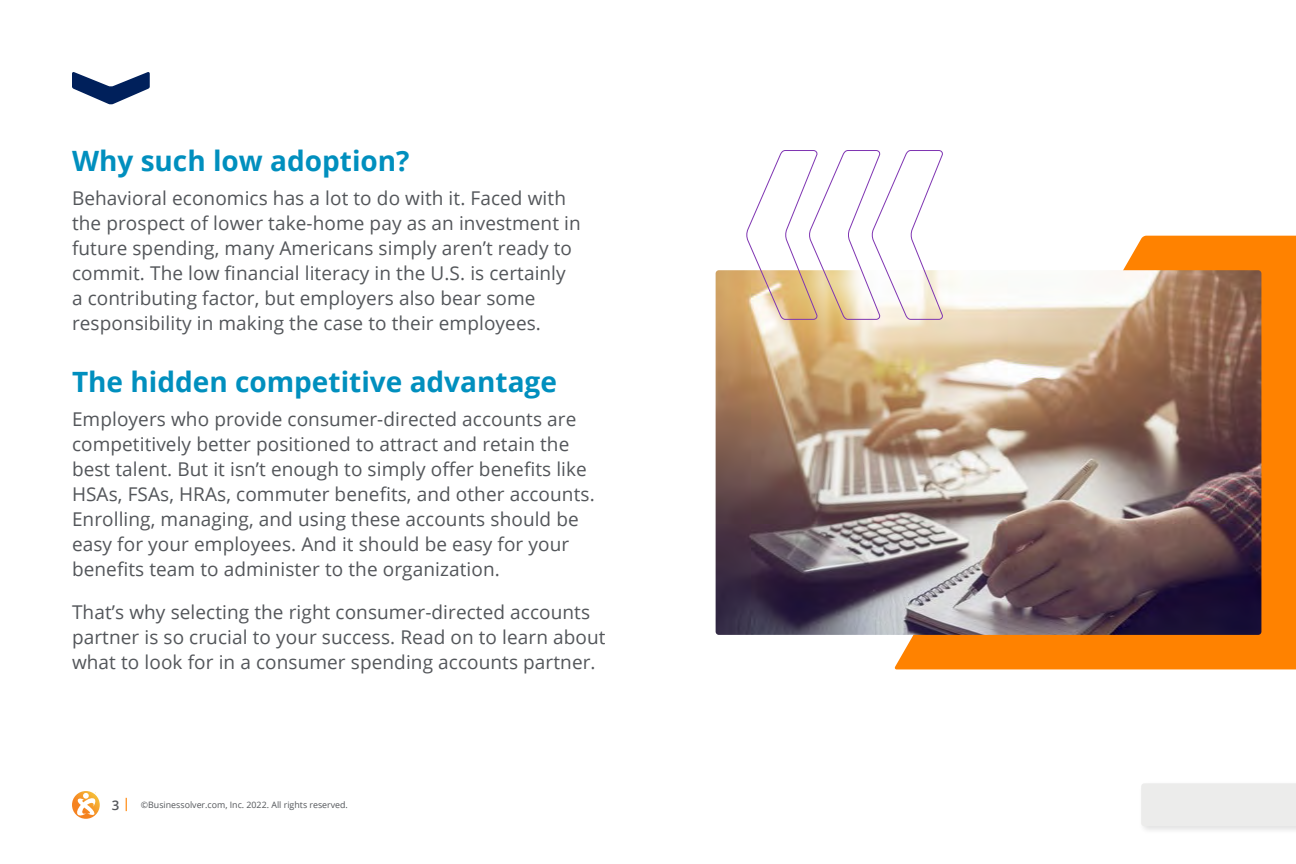
<style>
.page{position:relative;width:1296px;height:864px;background:#fff}
.page>*{position:absolute;margin:0;border:0;box-sizing:border-box;transform-origin:0 0}
.t1{font:700 28px "Open Sans";color:#008fbe}
.t2{font:19px/25px "Open Sans";letter-spacing:.005em;color:#53565a}
.t3{font:8.8px "Open Sans";color:#53565a}
.s1{font-weight:600;font-size:13.2px}
.s2{font-weight:600;font-size:13.2px;color:#ff8200}
</style>
<div class="page">
<svg style="left:72px;top:72px;width:78px;height:33px"></svg>
<svg style="left:894px;top:236px;width:402px;height:433px;fill:#ff8200"></svg>
<img style="left:716px;top:270px;width:545px;height:365px">
<svg style="left:745px;top:150px;width:199px;height:170px"></svg>
<svg style="left:72px;top:791px;width:28px;height:28px"></svg>
<div style="left:1139px;top:781px;width:157px;height:54px;background:#000;opacity:.12"></div>
<div style="left:1141px;top:783px;width:155px;height:43px;background:#ececeb"></div>
<h1 class="t1" style="left:72px;top:142px;width:339px">Why such low adoption?</h1>
<p class="t2" style="left:72px;top:186px;width:510px">Behavioral economics has a lot to do with it. Faced with the prospect of lower take-home pay as an investment in future spending, many Americans simply aren’t ready to commit. The low financial literacy in the U.S. is certainly a contributing factor, but employers also bear some responsibility in making the case to their employees.</p>
<h1 class="t1" style="left:72px;top:363px;width:486px">The hidden competitive advantage</h1>
<p class="t2" style="left:72px;top:407px;width:524px">Employers who provide consumer-directed accounts are competitively better positioned to attract and retain the best talent. But it isn’t enough to simply offer benefits like HSAs, FSAs, HRAs, commuter benefits, and other accounts.<br>Enrolling, managing, and using these accounts should be easy for your employees. And it should be easy for your benefits team to administer to the organization.</p>
<p class="t2" style="left:72px;top:600px;width:535px">That’s why selecting the right consumer-directed accounts partner is so crucial to your success. Read on to learn about what to look for in a consumer spending accounts partner.</p>
<p class="t3" style="left:112px;top:799px;width:238px"><span class="s1">3</span> <span class="s2">|</span> ©Businessolver.com, Inc. 2022. All rights reserved.</p>
</div>
